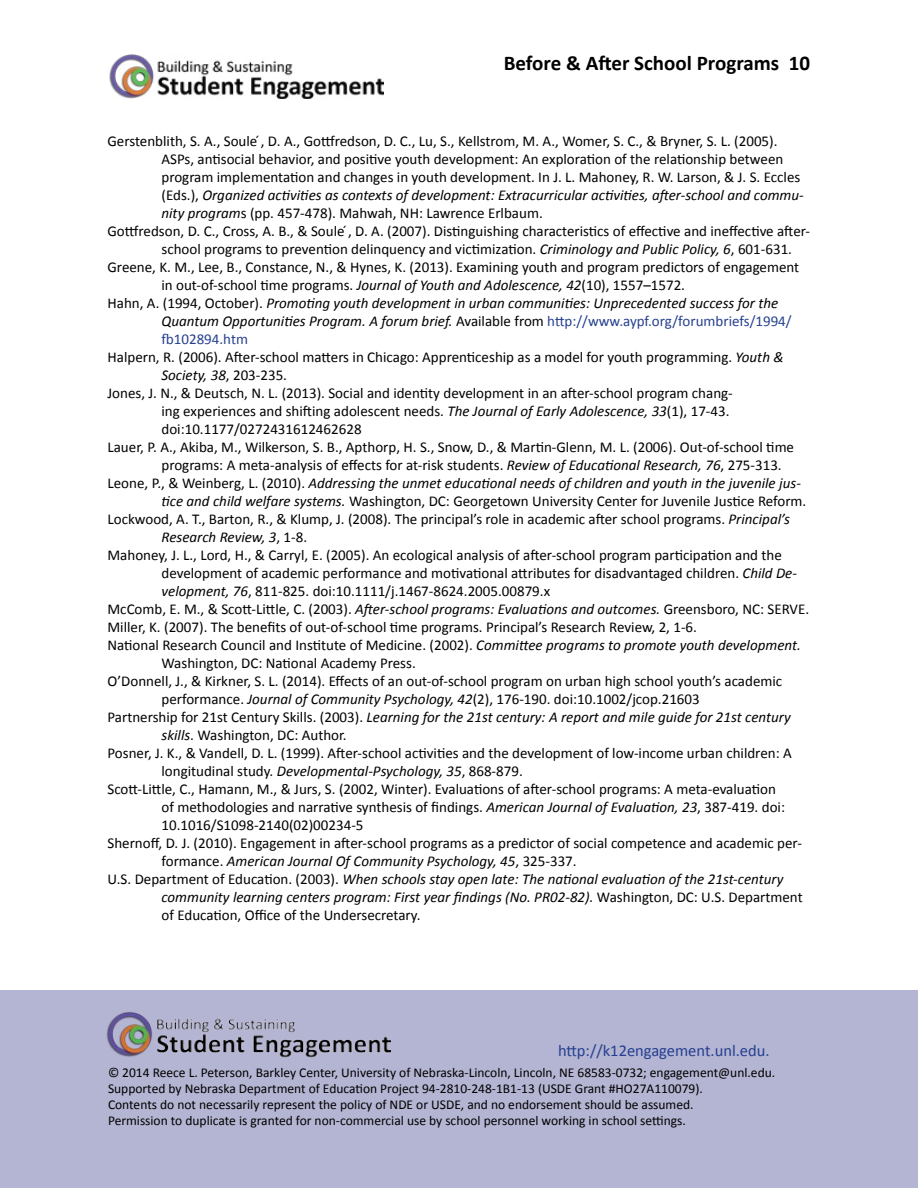
<style>
.page{position:relative;width:918px;height:1188px;background:#fff}
.page>*{position:absolute;margin:0;border:0;box-sizing:border-box;transform-origin:0 0}
.t1{font:700 21px "Calibri";color:#000}
.t2{font:16.5px "Calibri";color:#25408f}
.t3{font:15px "Calibri";color:#000}
.t4{font:italic 15px "Calibri";color:#000}
.t5{font:15px "Calibri";color:#25408f}
.t6{font:13.5px/16.2px "Calibri";color:#000}
.s1{font-style:normal}
.s2{font-style:italic}
.s3{font-style:normal;color:#25408f}
</style>
<div class="page">
<img style="left:109px;top:54px;width:274px;height:45px">
<div style="left:0;top:990px;width:918px;height:198px;background:#b4b4d3"></div>
<img style="left:106px;top:1012px;width:284px;height:46px">
<h1 class="t1" style="left:504px;top:49px;width:308px">Before &amp; After School Programs 10</h1>
<p class="t3" style="left:107px;top:132px;width:672px">Gerstenblith, S. A., Soule ́, D. A., Gottfredson, D. C., Lu, S., Kellstrom, M. A., Womer, S. C., &amp; Bryner, S. L. (2005).</p>
<p class="t3" style="left:161px;top:150px;width:623px">ASPs, antisocial behavior, and positive youth development: An exploration of the relationship between</p>
<p class="t3" style="left:161px;top:168px;width:640px">program implementation and changes in youth development. In J. L. Mahoney, R. W. Larson, &amp; J. S. Eccles</p>
<p class="t4" style="left:161px;top:185px;width:644px"><span class="s1">(Eds.),</span> Organized activities as contexts of development: Extracurricular activities, after-school and commu-</p>
<p class="t3" style="left:161px;top:204px;width:383px"><span class="s2">nity program</span>s (pp. 457-478). Mahwah, NH: Lawrence Erlbaum.</p>
<p class="t3" style="left:107px;top:222px;width:704px">Gottfredson, D. C., Cross, A. B., &amp; Soule ́, D. A. (2007). Distinguishing characteristics of effective and ineffective after-</p>
<p class="t3" style="left:161px;top:240px;width:632px">school programs to prevention delinquency and victimization. <span class="s2">Criminology and Public Policy, 6</span>, 601-631.</p>
<p class="t3" style="left:108px;top:258px;width:693px">Greene, K. M., Lee, B., Constance, N., &amp; Hynes, K. (2013). Examining youth and program predictors of engagement</p>
<p class="t3" style="left:162px;top:276px;width:525px">in out-of-school time programs. <span class="s2">Journal of Youth and Adolescence, 42</span>(10), 1557–1572.</p>
<p class="t4" style="left:108px;top:293px;width:672px"><span class="s1">Hahn, A. (1994, October).</span> Promoting youth development in urban communities: Unprecedented success for the</p>
<p class="t4" style="left:162px;top:311px;width:632px">Quantum Opportunities Program. A forum brief. <span class="s1">Available from</span> <span class="s3">http://www.aypf.org/forumbriefs/1994/</span></p>
<p class="t5" style="left:162px;top:330px;width:88px">fb102894.htm</p>
<p class="t3" style="left:108px;top:348px;width:678px">Halpern, R. (2006). After-school matters in Chicago: Apprenticeship as a model for youth programming. <span class="s2">Youth &amp;</span></p>
<p class="t4" style="left:162px;top:365px;width:127px">Society, 38<span class="s1">, 203-235.</span></p>
<p class="t3" style="left:108px;top:384px;width:627px">Jones, J. N., &amp; Deutsch, N. L. (2013). Social and identity development in an after-school program chang-</p>
<p class="t3" style="left:162px;top:402px;width:570px">ing experiences and shifting adolescent needs. <span class="s2">The Journal of Early Adolescence, 33</span>(1), 17-43.</p>
<p class="t3" style="left:162px;top:420px;width:202px">doi:10.1177/0272431612462628</p>
<p class="t3" style="left:108px;top:438px;width:688px">Lauer, P. A., Akiba, M., Wilkerson, S. B., Apthorp, H. S., Snow, D., &amp; Martin-Glenn, M. L. (2006). Out-of-school time</p>
<p class="t3" style="left:162px;top:456px;width:622px">programs: A meta-analysis of effects for at-risk students. <span class="s2">Review of Educational Research, 76</span>, 275-313.</p>
<p class="t4" style="left:108px;top:473px;width:695px"><span class="s1">Leone, P., &amp; Weinberg, L. (2010).</span> Addressing the unmet educational needs of children and youth in the juvenile jus-</p>
<p class="t3" style="left:161px;top:492px;width:646px"><span class="s2">tice and child welfare systems.</span> Washington, DC: Georgetown University Center for Juvenile Justice Reform.</p>
<p class="t3" style="left:107px;top:510px;width:684px">Lockwood, A. T., Barton, R., &amp; Klump, J. (2008). The principal’s role in academic after school programs. <span class="s2">Principal’s</span></p>
<p class="t4" style="left:161px;top:527px;width:147px">Research Review, 3<span class="s1">, 1-8.</span></p>
<p class="t3" style="left:107px;top:546px;width:676px">Mahoney, J. L., Lord, H., &amp; Carryl, E. (2005). An ecological analysis of after-school program participation and the</p>
<p class="t3" style="left:161px;top:564px;width:637px">development of academic performance and motivational attributes for disadvantaged children. <span class="s2">Child De-</span></p>
<p class="t3" style="left:161px;top:582px;width:390px"><span class="s2">velopment, 76</span>, 811-825. doi:10.1111/j.1467-8624.2005.00879.x</p>
<p class="t3" style="left:107px;top:600px;width:703px">McComb, E. M., &amp; Scott-Little, C. (2003). <span class="s2">After-school programs: Evaluations and outcomes.</span> Greensboro, NC: SERVE.</p>
<p class="t3" style="left:107px;top:618px;width:591px">Miller, K. (2007). The benefits of out-of-school time programs. Principal’s Research Review, 2, 1-6.</p>
<p class="t3" style="left:107px;top:636px;width:695px">National Research Council and Institute of Medicine. (2002). <span class="s2">Committee programs to promote youth development.</span></p>
<p class="t3" style="left:161px;top:654px;width:256px">Washington, DC: National Academy Press.</p>
<p class="t3" style="left:107px;top:672px;width:676px">O’Donnell, J., &amp; Kirkner, S. L. (2014). Effects of an out‐of‐school program on urban high school youth’s academic</p>
<p class="t3" style="left:161px;top:690px;width:540px">performance. <span class="s2">Journal of Community Psychology, 42</span>(2), 176-190. doi:10.1002/jcop.21603</p>
<p class="t4" style="left:107px;top:707px;width:685px"><span class="s1">Partnership for 21st Century Skills. (2003).</span> Learning for the 21st century: A report and mile guide for 21st century</p>
<p class="t3" style="left:161px;top:726px;width:187px"><span class="s2">skills</span>. Washington, DC: Author.</p>
<p class="t3" style="left:107px;top:744px;width:686px">Posner, J. K., &amp; Vandell, D. L. (1999). After-school activities and the development of low-income urban children: A</p>
<p class="t3" style="left:161px;top:762px;width:363px">longitudinal study. <span class="s2">Developmental-Psychology, 35</span>, 868-879.</p>
<p class="t3" style="left:107px;top:780px;width:670px">Scott-Little, C., Hamann, M., &amp; Jurs, S. (2002, Winter). Evaluations of after-school programs: A meta-evaluation</p>
<p class="t3" style="left:161px;top:798px;width:625px">of methodologies and narrative synthesis of findings. <span class="s2">American Journal of Evaluation, 23</span>, 387-419. doi:</p>
<p class="t3" style="left:161px;top:816px;width:204px">10.1016/S1098-2140(02)00234-5</p>
<p class="t3" style="left:107px;top:834px;width:696px">Shernoff, D. J. (2010). Engagement in after-school programs as a predictor of social competence and academic per-</p>
<p class="t4" style="left:161px;top:851px;width:417px"><span class="s1">formance.</span> American Journal Of Community Psychology, 45<span class="s1">, 325-337.</span></p>
<p class="t4" style="left:107px;top:869px;width:677px"><span class="s1">U.S. Department of Education. (2003).</span> When schools stay open late: The national evaluation of the 21st-century</p>
<p class="t4" style="left:161px;top:887px;width:643px">community learning centers program: First year findings (No. PR02-82). <span class="s1">Washington, DC: U.S. Department</span></p>
<p class="t3" style="left:161px;top:906px;width:260px">of Education, Office of the Undersecretary.</p>
<p class="t2" style="left:558px;top:1040px;width:213px">http://k12engagement.unl.edu.</p>
<p class="t6" style="left:108px;top:1064px;width:669px">© 2014 Reece L. Peterson, Barkley Center, University of Nebraska-Lincoln, Lincoln, NE 68583-0732; engagement@unl.edu.<br>Supported by Nebraska Department of Education Project 94-2810-248-1B1-13 (USDE Grant #HO27A110079).<br>Contents do not necessarily represent the policy of NDE or USDE, and no endorsement should be assumed.<br>Permission to duplicate is granted for non-commercial use by school personnel working in school settings.</p>
</div>
